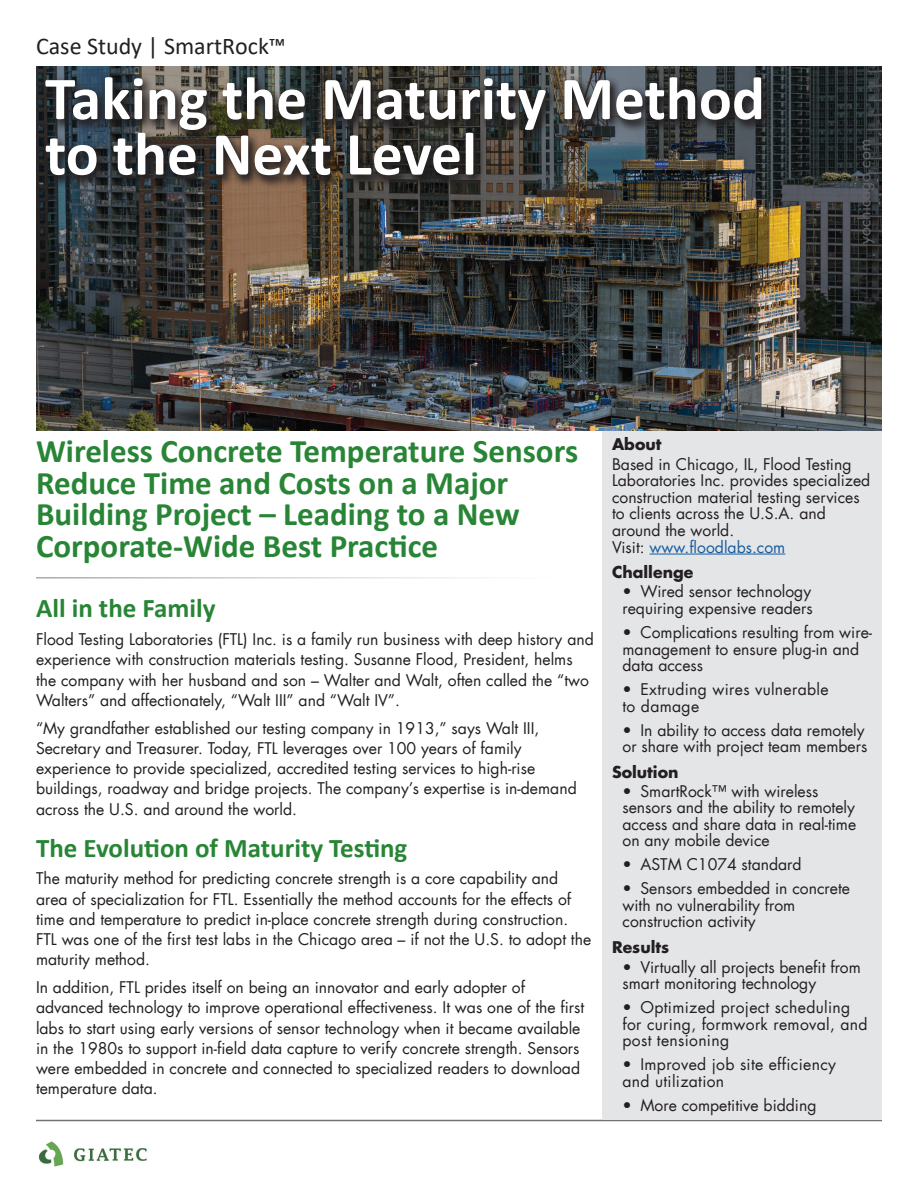
<style>
.page{position:relative;width:918px;height:1188px;background:#fff}
.page>*{position:absolute;margin:0;border:0;box-sizing:border-box;transform-origin:0 0}
.t1{font:700 61.5px/55.5px "Calibri";color:#fff}
.t2{font:700 33px/31.5px "Calibri";color:#288536}
.t3{font:700 27px "Calibri";color:#288536}
.t4{font:24px "Calibri";color:#231f20}
.t5{font:15.75px/20.2px "Futura LT";color:#231f20}
.t6{font:15.75px/16.5px "Futura LT";letter-spacing:.02em;color:#231f20}
.t7{font:700 15.75px "Futura LT";color:#231f20}
.t8{font:15.75px "Futura LT";color:#636366}
.s1{color:#175d9e}
</style>
<div class="page">
<img style="left:38px;top:1141px;width:109px;height:26px">
<hr style="left:36px;top:1120px;width:846px;height:1px;background:#717275">
<div style="left:603px;top:412px;width:279px;height:708px;background:#e4e5e7"></div>
<img style="left:36px;top:67px;width:846px;height:363px">
<div style="left:40px;top:72px;width:733px;height:115px;background:#231f20;opacity:.75"></div>
<hr style="left:650px;top:554px;width:135px;height:1px;background:#175d9e">
<hr style="left:36px;top:577px;width:558px;height:2px;background:#231f20">
<h3 class="t4" style="left:36px;top:29px;width:251px">Case Study | SmartRock™</h3>
<h1 class="t1" style="left:45px;top:70px;width:721px">Taking the Maturity Method to the Next Level</h1>
<p class="t8" style="left:855px;top:244px;width:106px;rotate:-90deg">yochicago.com</p>
<h2 class="t2" style="left:36px;top:435px;width:544px">Wireless Concrete Temperature Sensors Reduce Time and Costs on a Major Building Project – Leading to a New Corporate-Wide Best Practice</h2>
<h3 class="t3" style="left:36px;top:589px;width:181px">All in the Family</h3>
<p class="t5" style="left:36px;top:629px;width:559px">Flood Testing Laboratories (FTL) Inc. is a family run business with deep history and experience with construction materials testing. Susanne Flood, President, helms the company with her husband and son – Walter and Walt, often called the “two Walters” and affectionately, “Walt III” and “Walt IV”.</p>
<p class="t5" style="left:36px;top:718px;width:542px">“My grandfather established our testing company in 1913,” says Walt III, Secretary and Treasurer. Today, FTL leverages over 100 years of family experience to provide specialized, accredited testing services to high-rise buildings, roadway and bridge projects. The company’s expertise is in-demand across the U.S. and around the world.</p>
<h3 class="t3" style="left:36px;top:829px;width:373px">The Evolution of Maturity Testing</h3>
<p class="t5" style="left:36px;top:869px;width:557px">The maturity method for predicting concrete strength is a core capability and area of specialization for FTL. Essentially the method accounts for the effects of time and temperature to predict in-place concrete strength during construction.<br>FTL was one of the first test labs in the Chicago area – if not the U.S. to adopt the maturity method.</p>
<p class="t5" style="left:36px;top:977px;width:550px">In addition, FTL prides itself on being an innovator and early adopter of advanced technology to improve operational effectiveness. It was one of the first labs to start using early versions of sensor technology when it became available in the 1980s to support in-field data capture to verify concrete strength. Sensors were embedded in concrete and connected to specialized readers to download temperature data.</p>
<p class="t7" style="left:612px;top:434px;width:51px">About</p>
<p class="t5" style="left:612px;top:456px;width:260px;line-height:16.5px">Based in Chicago, IL, Flood Testing<br>Laboratories Inc. provides specialized construction material testing services to clients across the U.S.A. and around the world.<br>Visit: <span class="s1">www.floodlabs.com</span></p>
<p class="t7" style="left:612px;top:562px;width:83px">Challenge</p>
<p class="t5" style="left:623px;top:584px;width:192px;line-height:16.5px">• Wired sensor technology requiring expensive readers</p>
<p class="t5" style="left:623px;top:624px;width:251px;line-height:16.5px">• Complications resulting from wire&shy;management to ensure plug-in and data access</p>
<p class="t6" style="left:623px;top:681px;width:208px">• Extruding wires vulnerable to damage</p>
<p class="t5" style="left:623px;top:722px;width:246px;line-height:16.5px">• In ability to access data remotely or share with project team members</p>
<p class="t7" style="left:612px;top:761px;width:68px">Solution</p>
<p class="t5" style="left:623px;top:783px;width:235px;line-height:16.5px">• SmartRock™ with wireless sensors and the ability to remotely access and share data in real-time on any mobile device</p>
<p class="t5" style="left:623px;top:855px;width:181px">• ASTM C1074 standard</p>
<p class="t5" style="left:623px;top:881px;width:229px;line-height:16.5px">• Sensors embedded in concrete with no vulnerability from construction activity</p>
<p class="t7" style="left:612px;top:937px;width:59px">Results</p>
<p class="t5" style="left:623px;top:959px;width:240px;line-height:16.5px">• Virtually all projects benefit from smart monitoring technology</p>
<p class="t6" style="left:623px;top:999px;width:247px">• Optimized project scheduling for curing, formwork removal, and post tensioning</p>
<p class="t6" style="left:623px;top:1056px;width:215px">• Improved job site efficiency and utilization</p>
<p class="t5" style="left:623px;top:1095px;width:196px">• More competitive bidding</p>
</div>
